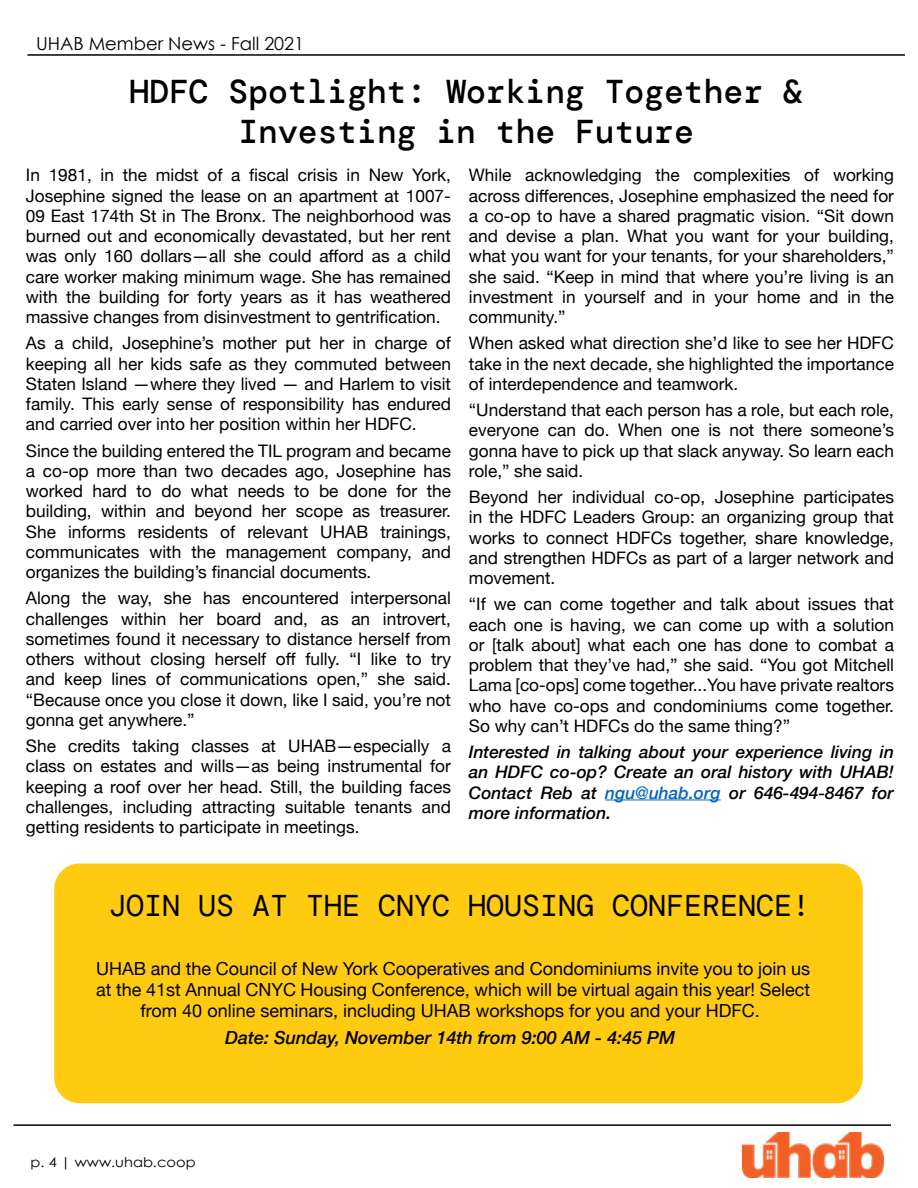
<style>
.page{position:relative;width:918px;height:1188px;background:#fff}
.page>*{position:absolute;margin:0;border:0;box-sizing:border-box;transform-origin:0 0}
.t1{font:500 33px/39.6px "DM Mono";color:#000;text-align:center}
.t2{font:30px "DM Mono";color:#000}
.t3{font:18px/21px "Helvetica Neue";color:#000;text-align:center}
.t4{font:italic 500 18px "Helvetica Neue";color:#000}
.t5{font:18px "Century Gothic";color:#000}
.t6{font:17.25px/20.2px "Helvetica Neue";color:#000;text-align:justify}
.t7{font:italic 500 17.25px/20.2px "Helvetica Neue";color:#000;text-align:justify}
.t8{font:13.5px "Century Gothic";color:#000;scale:1.08 1}
.s1{color:#0563c1}
</style>
<div class="page">
<hr style="left:27px;top:54px;width:878px;height:2px;background:#000">
<hr style="left:14px;top:1124px;width:877px;height:2px;background:#000">
<img style="left:742px;top:1133px;width:142px;height:44px">
<hr style="left:605px;top:800px;width:116px;height:1px;background:#0563c1">
<div style="left:54px;top:863px;width:809px;height:240px;background:#ffcb11;border-radius:26px"></div>
<p class="t5" style="left:36px;top:31px;width:270px">UHAB Member News - Fall 2021</p>
<h1 class="t1" style="left:130px;top:72px;width:675px">HDFC Spotlight: Working Together &amp;<br>Investing in the Future</h1>
<p class="t6" style="left:26px;top:166px;width:427px">In 1981, in the midst of a fiscal crisis in New York, Josephine signed the lease on an apartment at 1007- 09 East 174th St in The Bronx. The neighborhood was burned out and economically devastated, but her rent was only 160 dollars—all she could afford as a child care worker making minimum wage. She has remained with the building for forty years as it has weathered massive changes from disinvestment to gentrification.</p>
<p class="t6" style="left:26px;top:334px;width:427px">As a child, Josephine’s mother put her in charge of keeping all her kids safe as they commuted between Staten Island —where they lived — and Harlem to visit family. This early sense of responsibility has endured and carried over into her position within her HDFC.</p>
<p class="t6" style="left:26px;top:441px;width:427px">Since the building entered the TIL program and became a co-op more than two decades ago, Josephine has worked hard to do what needs to be done for the building, within and beyond her scope as treasurer.<br>She informs residents of relevant UHAB trainings, communicates with the management company, and organizes the building’s financial documents.</p>
<p class="t6" style="left:26px;top:589px;width:427px">Along the way, she has encountered interpersonal challenges within her board and, as an introvert, sometimes found it necessary to distance herself from others without closing herself off fully. “I like to try and keep lines of communications open,” she said. “Because once you close it down, like I said, you’re not gonna get anywhere.”</p>
<p class="t6" style="left:26px;top:737px;width:427px">She credits taking classes at UHAB—especially a class on estates and wills—as being instrumental for keeping a roof over her head. Still, the building faces challenges, including attracting suitable tenants and getting residents to participate in meetings.</p>
<p class="t6" style="left:469px;top:166px;width:427px">While acknowledging the complexities of working across differences, Josephine emphasized the need for a co-op to have a shared pragmatic vision. “Sit down and devise a plan. What you want for your building, what you want for your tenants, for your shareholders,” she said. “Keep in mind that where you’re living is an investment in yourself and in your home and in the community.”</p>
<p class="t6" style="left:469px;top:334px;width:427px">When asked what direction she’d like to see her HDFC take in the next decade, she highlighted the importance of interdependence and teamwork.</p>
<p class="t6" style="left:469px;top:401px;width:427px">“Understand that each person has a role, but each role, everyone can do. When one is not there someone’s gonna have to pick up that slack anyway. So learn each role,” she said.</p>
<p class="t6" style="left:469px;top:488px;width:427px">Beyond her individual co-op, Josephine participates in the HDFC Leaders Group: an organizing group that works to connect HDFCs together, share knowledge, and strengthen HDFCs as part of a larger network and movement.</p>
<p class="t6" style="left:469px;top:595px;width:427px">“If we can come together and talk about issues that each one is having, we can come up with a solution or [talk about] what each one has done to combat a problem that they’ve had,” she said. “You got Mitchell Lama [co-ops] come together...You have private realtors who have co-ops and condominiums come together.<br>So why can’t HDFCs do the same thing?”</p>
<p class="t7" style="left:469px;top:741px;width:427px">Interested in talking about your experience living in an HDFC co-op? Create an oral history with UHAB!<br>Contact Reb at <span class="s1">ngu@uhab.org</span> or 646-494-8467 for more information.</p>
<h2 class="t2" style="left:108px;top:887px;width:704px">JOIN US AT THE CNYC HOUSING CONFERENCE!</h2>
<p class="t3" style="left:96px;top:959px;width:716px">UHAB and the Council of New York Cooperatives and Condominiums invite you to join us at the 41st Annual CNYC Housing Conference, which will be virtual again this year! Select from 40 online seminars, including UHAB workshops for you and your HDFC.</p>
<p class="t4" style="left:225px;top:1022px;width:452px">Date: Sunday, November 14th from 9:00 AM - 4:45 PM</p>
<p class="t8" style="left:31px;top:1152px;width:154px">p. 4 | www.uhab.coop</p>
</div>
